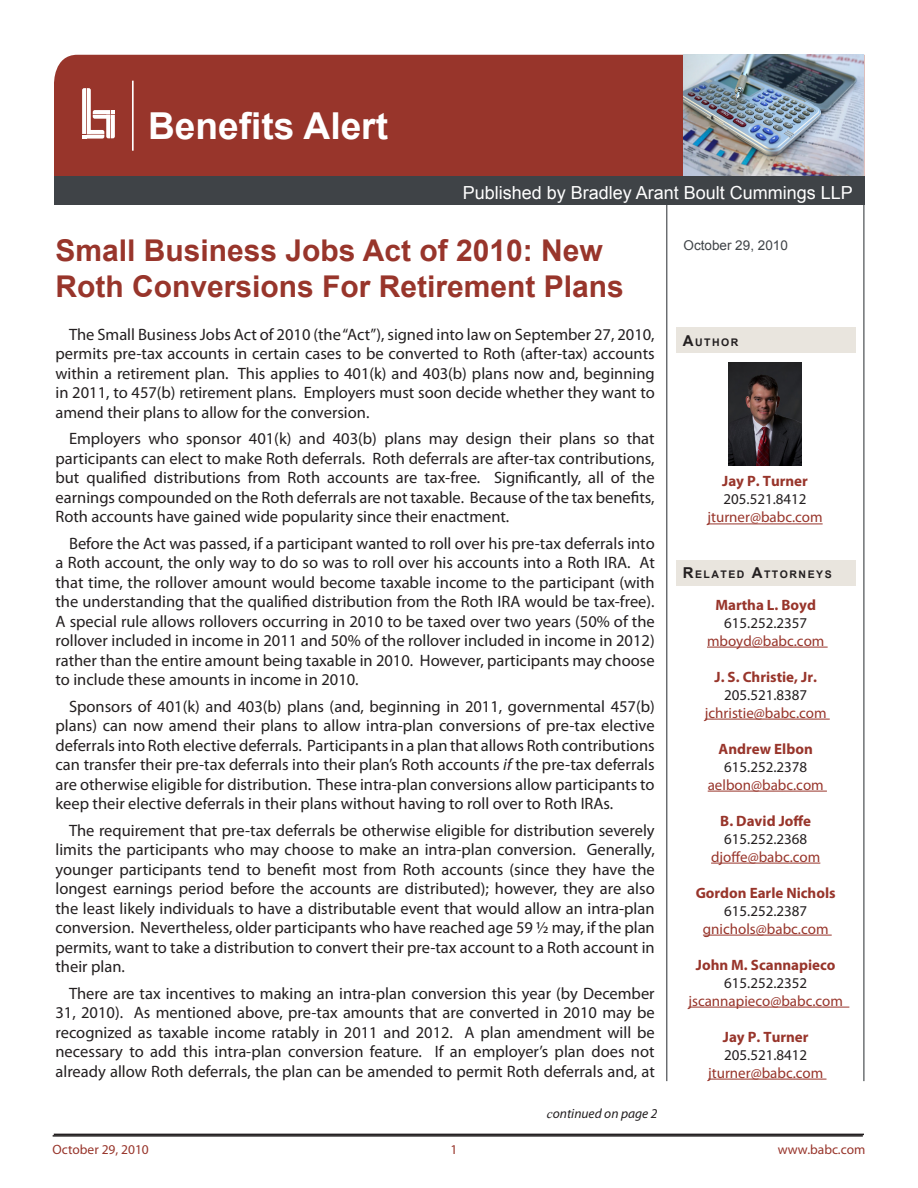
<style>
.page{position:relative;width:918px;height:1188px;background:#fff}
.page>*{position:absolute;margin:0;border:0;box-sizing:border-box;transform-origin:0 0}
.t1{font:700 37.2px "Arial";color:#fff}
.t2{font:700 30px/36px "Arial";color:#98352b}
.t3{font:18px "Arial";color:#fff}
.t4{font:16.5px/19.5px "Myriad Pro";color:#231f20;text-align:justify}
.In_This_Issue__Artic{font:15px "Myriad Pro";color:#98352b}
.In_This_Issue__Artic-2{font:700 15px "Myriad Pro";color:#98352b}
.In_This_Issue__Artic-3{font:15px "Myriad Pro";color:#231f20}
.t5{font:13.5px "Myriad Pro";color:#98352b}
.t6{font:italic 13.5px "Myriad Pro";color:#231f20}
.Date{font:13.5px "Arial";color:#3f4347}
.In_This_Issue__Heade{font:700 10.5px "Arial";letter-spacing:.145em;color:#231f20}
.s1{font-style:italic}
.s2{font-size:15px}
.s3{font-family:"Times New Roman"}
</style>
<div class="page">
<hr style="left:666px;top:204px;width:1px;height:877px;background:#3f4347">
<div style="left:54px;top:55px;width:810px;height:121px;background:#98352b"></div>
<img style="left:683px;top:55px;width:180px;height:121px">
<hr style="left:132px;top:81px;width:2px;height:70px;background:#fff">
<svg style="left:82px;top:88px;width:33px;height:51px"></svg>
<div style="left:54px;top:176px;width:810px;height:28px;background:#3f4347"></div>
<hr style="left:863px;top:203px;width:1px;height:878px;background:#3f4347">
<hr style="left:707px;top:524px;width:116px;height:1px;background:#98352b">
<img style="left:728px;top:362px;width:74px;height:103px">
<div style="left:676px;top:327px;width:179px;height:26px;background:#e9e5de"></div>
<hr style="left:54px;top:1134px;width:810px;height:1px;background:#231f20">
<div style="left:676px;top:560px;width:179px;height:26px;background:#e9e5de"></div>
<hr style="left:707px;top:647px;width:121px;height:1px;background:#98352b">
<hr style="left:705px;top:719px;width:125px;height:1px;background:#98352b">
<hr style="left:708px;top:791px;width:119px;height:1px;background:#98352b">
<hr style="left:711px;top:863px;width:109px;height:1px;background:#98352b">
<hr style="left:703px;top:935px;width:129px;height:1px;background:#98352b">
<hr style="left:688px;top:1007px;width:161px;height:1px;background:#98352b">
<hr style="left:708px;top:1079px;width:119px;height:1px;background:#98352b">
<hr style="left:53px;top:1135px;width:810px;height:2px;background:#231f20">
<p class="t1" style="left:148px;top:101px;width:242px">Benefits Alert</p>
<p class="t3" style="left:463px;top:181px;width:392px">Published by Bradley Arant Boult Cummings LLP</p>
<p class="Date" style="left:684px;top:237px;width:106px">October 29, 2010</p>
<p class="t2" style="left:56px;top:234px;width:570px">Small Business Jobs Act of 2010: New<br>Roth Conversions For Retirement Plans</p>
<p class="t4" style="left:56px;top:324px;width:601px;text-indent:14px">The Small Business Jobs Act of 2010 (the “Act”), signed into law on September 27, 2010, permits pre-tax accounts in certain cases to be converted to Roth (after-tax) accounts within a retirement plan. This applies to 401(k) and 403(b) plans now and, beginning in 2011, to 457(b) retirement plans. Employers must soon decide whether they want to amend their plans to allow for the conversion.</p>
<p class="t4" style="left:56px;top:429px;width:601px;text-indent:14px">Employers who sponsor 401(k) and 403(b) plans may design their plans so that participants can elect to make Roth deferrals. Roth deferrals are after-tax contributions, but qualified distributions from Roth accounts are tax-free. Significantly, all of the earnings compounded on the Roth deferrals are not taxable. Because of the tax benefits, Roth accounts have gained wide popularity since their enactment.</p>
<p class="t4" style="left:56px;top:533px;width:601px;text-indent:14px">Before the Act was passed, if a participant wanted to roll over his pre-tax deferrals into a Roth account, the only way to do so was to roll over his accounts into a Roth IRA. At that time, the rollover amount would become taxable income to the participant (with the understanding that the qualified distribution from the Roth IRA would be tax-free).<br>A special rule allows rollovers occurring in 2010 to be taxed over two years (50% of the rollover included in income in 2011 and 50% of the rollover included in income in 2012) rather than the entire amount being taxable in 2010. However, participants may choose to include these amounts in income in 2010.</p>
<p class="t4" style="left:56px;top:696px;width:601px;text-indent:14px">Sponsors of 401(k) and 403(b) plans (and, beginning in 2011, governmental 457(b) plans) can now amend their plans to allow intra-plan conversions of pre-tax elective deferrals into Roth elective deferrals. Participants in a plan that allows Roth contributions can transfer their pre-tax deferrals into their plan’s Roth accounts <span class="s1">if</span> the pre-tax deferrals are otherwise eligible for distribution. These intra-plan conversions allow participants to keep their elective deferrals in their plans without having to roll over to Roth IRAs.</p>
<p class="t4" style="left:56px;top:820px;width:601px;text-indent:14px">The requirement that pre-tax deferrals be otherwise eligible for distribution severely limits the participants who may choose to make an intra-plan conversion. Generally, younger participants tend to benefit most from Roth accounts (since they have the longest earnings period before the accounts are distributed); however, they are also the least likely individuals to have a distributable event that would allow an intra-plan conversion. Nevertheless, older participants who have reached age 59 ½ may, if the plan permits, want to take a distribution to convert their pre-tax account to a Roth account in their plan.</p>
<p class="t4" style="left:56px;top:983px;width:601px;text-indent:14px">There are tax incentives to making an intra-plan conversion this year (by December 31, 2010). As mentioned above, pre-tax amounts that are converted in 2010 may be recognized as taxable income ratably in 2011 and 2012. A plan amendment will be necessary to add this intra-plan conversion feature. If an employer’s plan does not already allow Roth deferrals, the plan can be amended to permit Roth deferrals and, at</p>
<p class="In_This_Issue__Heade" style="left:683px;top:335px;width:57px"><span class="s2">A</span>UTHOR</p>
<p class="In_This_Issue__Artic-2" style="left:722px;top:472px;width:87px">Jay P. Turner</p>
<p class="In_This_Issue__Artic-3" style="left:723px;top:490px;width:85px">205.521.8412</p>
<p class="In_This_Issue__Artic" style="left:707px;top:508px;width:117px">jturner@babc.com</p>
<p class="In_This_Issue__Heade" style="left:683px;top:568px;width:151px"><span class="s2">R</span>ELATED <span class="s2">A</span>TTORNEYS</p>
<p class="In_This_Issue__Artic-2" style="left:715px;top:595px;width:102px">Martha L. Boyd</p>
<p class="In_This_Issue__Artic-3" style="left:724px;top:613px;width:85px">615.252.2357</p>
<p class="In_This_Issue__Artic" style="left:707px;top:631px;width:119px">mboyd@babc.com</p>
<p class="In_This_Issue__Artic-2" style="left:715px;top:667px;width:104px">J. S. Christie, Jr.</p>
<p class="In_This_Issue__Artic-3" style="left:724px;top:685px;width:85px">205.521.8387</p>
<p class="In_This_Issue__Artic" style="left:705px;top:703px;width:123px">jchristie@babc.com</p>
<p class="In_This_Issue__Artic-2" style="left:719px;top:739px;width:96px">Andrew Elbon</p>
<p class="In_This_Issue__Artic-3" style="left:724px;top:757px;width:85px">615.252.2378</p>
<p class="In_This_Issue__Artic" style="left:708px;top:775px;width:118px">aelbon@babc.com</p>
<p class="In_This_Issue__Artic-2" style="left:720px;top:811px;width:92px">B. David Joffe</p>
<p class="In_This_Issue__Artic-3" style="left:724px;top:829px;width:85px">615.252.2368</p>
<p class="In_This_Issue__Artic" style="left:711px;top:847px;width:111px">djoffe@babc.com</p>
<p class="In_This_Issue__Artic-2" style="left:696px;top:883px;width:142px">Gordon Earle Nichols</p>
<p class="In_This_Issue__Artic-3" style="left:724px;top:901px;width:85px">615.252.2387</p>
<p class="In_This_Issue__Artic" style="left:703px;top:919px;width:127px">gnichols@babc.com</p>
<p class="In_This_Issue__Artic-2" style="left:696px;top:955px;width:141px">John M. Scannapieco</p>
<p class="In_This_Issue__Artic-3" style="left:724px;top:973px;width:85px">615.252.2352</p>
<p class="In_This_Issue__Artic" style="left:688px;top:991px;width:156px">jscannapieco@babc.com</p>
<p class="In_This_Issue__Artic-2" style="left:723px;top:1027px;width:87px">Jay P. Turner</p>
<p class="In_This_Issue__Artic-3" style="left:724px;top:1045px;width:85px">205.521.8412</p>
<p class="In_This_Issue__Artic" style="left:708px;top:1063px;width:117px">jturner@babc.com</p>
<p class="t6" style="left:547px;top:1105px;width:112px"><span class="s3">c</span>ontinued on page 2</p>
<p class="t5" style="left:53px;top:1142px;width:98px">October 29, 2010</p>
<p class="t5" style="left:451px;top:1142px;width:8px">1</p>
<p class="t5" style="left:778px;top:1142px;width:89px">www.babc.com</p>
</div>
